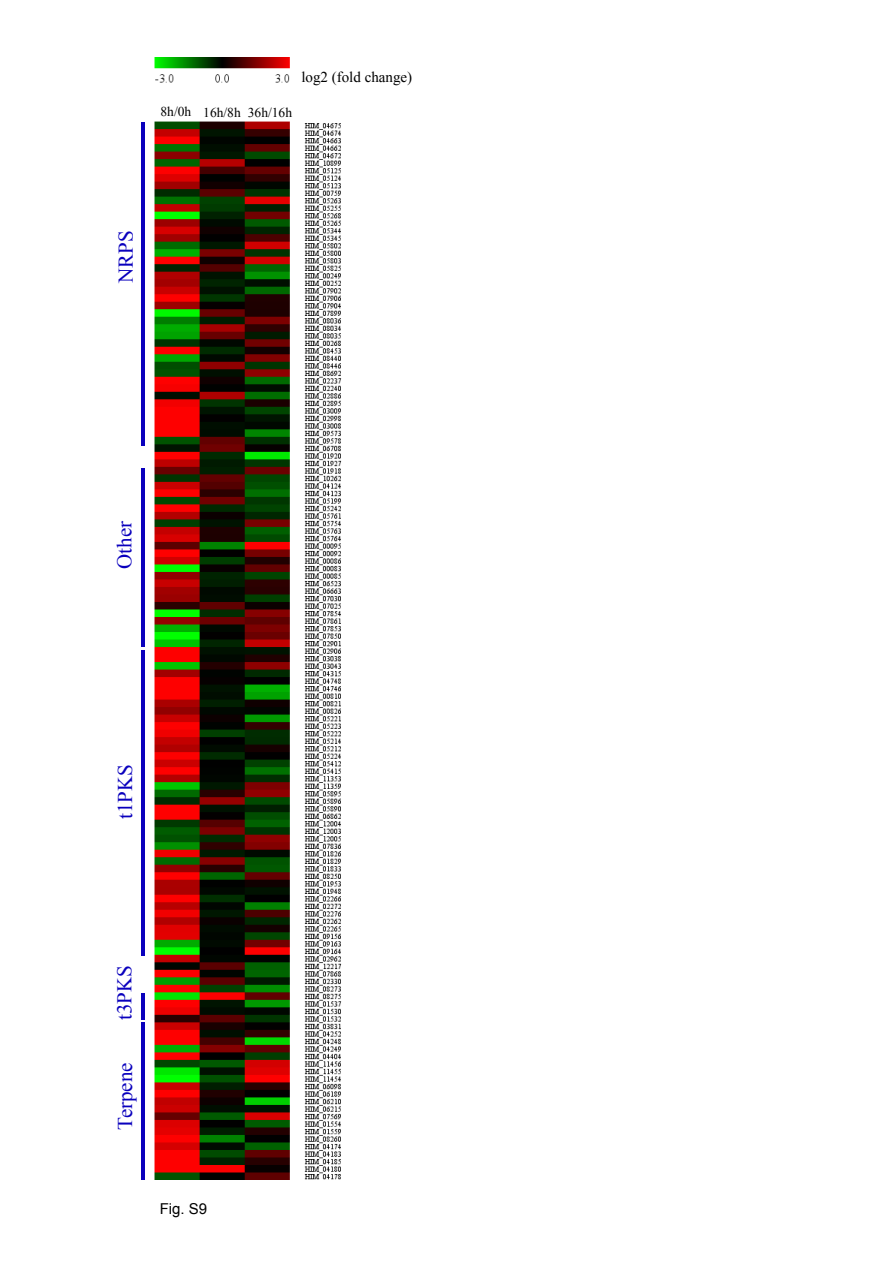
<style>
.page{position:relative;width:893px;height:1263px;background:#fff}
.page>*{position:absolute;margin:0;border:0;box-sizing:border-box;transform-origin:0 0}
.t1{font:21px "Times New Roman";color:#0a00bd}
.t2{font:15px "Times New Roman";color:#000100}
.t3{font:15px "Arial";color:#000}
.t4{font:13.5px "Times New Roman";color:#000}
</style>
<div class="page">
<img style="left:154px;top:57px;width:188px;height:1122px">
<hr style="left:141px;top:122px;width:4px;height:323px;background:#0a00bd">
<hr style="left:141px;top:468px;width:4px;height:179px;background:#0a00bd">
<hr style="left:141px;top:650px;width:4px;height:305px;background:#0a00bd">
<hr style="left:141px;top:993px;width:4px;height:27px;background:#0a00bd">
<hr style="left:141px;top:1023px;width:4px;height:157px;background:#0a00bd">
<div style="left:171px;top:87px;width:100px;height:32px;background:#fff"></div>
<p class="t4" style="left:160px;top:103px;width:133px">8h/0h 16h/8h 36h/16h</p>
<p class="t2" style="left:301px;top:67px;width:112px">log2 (fold change)</p>
<p class="t1" style="left:112px;top:283px;width:54px;rotate:-90deg">NRPS</p>
<p class="t1" style="left:110px;top:569px;width:49px;rotate:-90deg">Other</p>
<p class="t1" style="left:111px;top:819px;width:56px;rotate:-90deg">t1PKS</p>
<p class="t1" style="left:110px;top:1020px;width:56px;rotate:-90deg">t3PKS</p>
<p class="t1" style="left:111px;top:1130px;width:69px;rotate:-90deg">Terpene</p>
<p class="t3" style="left:160px;top:1199px;width:49px">Fig. S9</p>
</div>
